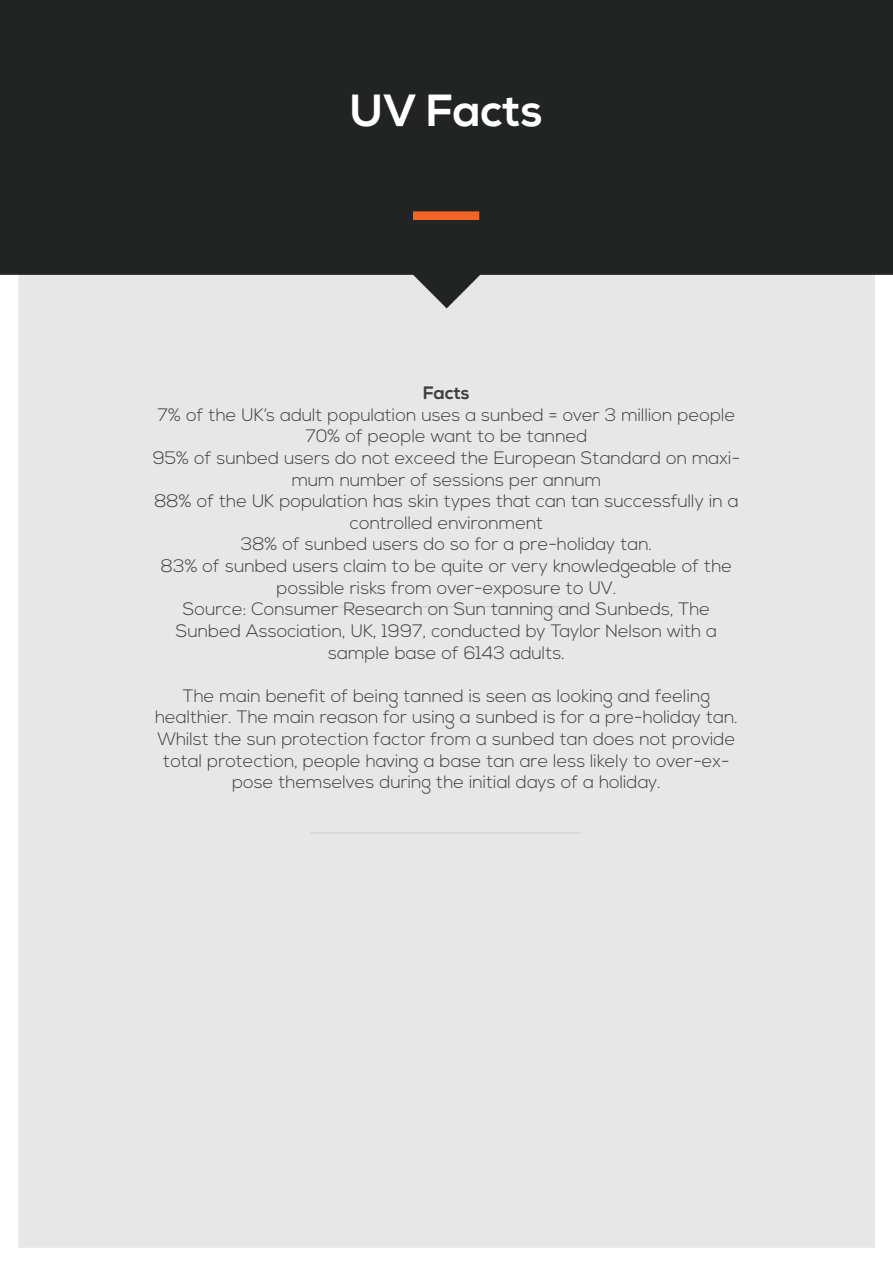
<style>
.page{position:relative;width:893px;height:1263px;background:#fff}
.page>*{position:absolute;margin:0;border:0;box-sizing:border-box;transform-origin:0 0}
.t1{font:700 45px "Nexa";color:#fff}
.t2{font:300 18px/21.6px "Nexa";color:#3e3e3f;text-align:center}
.t3{font:700 18px "Nexa";color:#3e3e3f}
</style>
<div class="page">
<img style="left:0;top:0;width:893px;height:1248px">
<h1 class="t1" style="left:350px;top:84px;width:194px">UV Facts</h1>
<p class="t3" style="left:423px;top:383px;width:48px">Facts</p>
<p class="t2" style="left:153px;top:405px;width:589px">7% of the UK’s adult population uses a sunbed = over 3 million people 70% of people want to be tanned<br>95% of sunbed users do not exceed the European Standard on maxi&shy;mum number of sessions per annum<br>88% of the UK population has skin types that can tan successfully in a controlled environment<br>38% of sunbed users do so for a pre-holiday tan.<br>83% of sunbed users claim to be quite or very knowledgeable of the possible risks from over-exposure to UV.<br>Source: Consumer Research on Sun tanning and Sunbeds, The Sunbed Association, UK, 1997, conducted by Taylor Nelson with a sample base of 6143 adults.</p>
<p class="t2" style="left:155px;top:685px;width:584px">The main benefit of being tanned is seen as looking and feeling healthier. The main reason for using a sunbed is for a pre-holiday tan.<br>Whilst the sun protection factor from a sunbed tan does not provide total protection, people having a base tan are less likely to over-ex&shy;pose themselves during the initial days of a holiday.</p>
</div>
